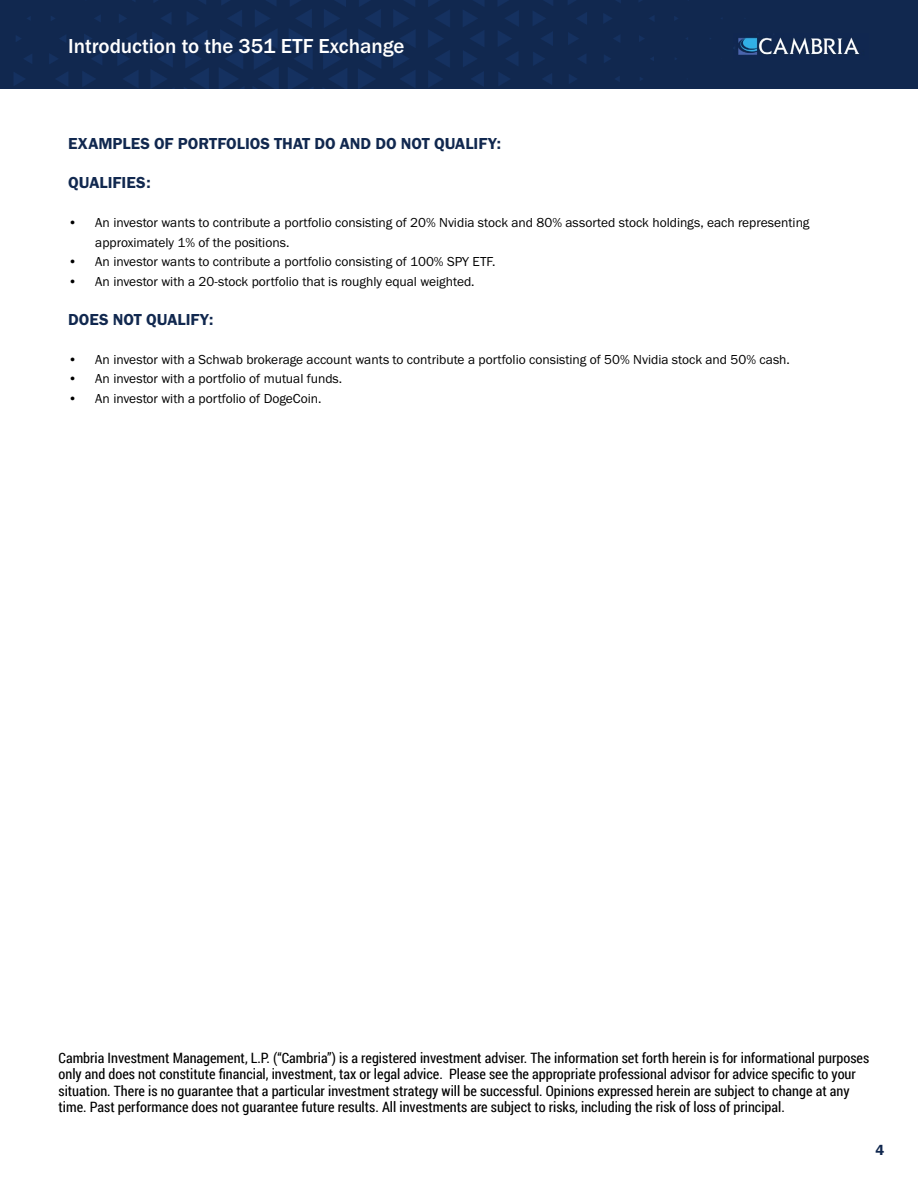
<style>
.page{position:relative;width:918px;height:1188px;background:#fff}
.page>*{position:absolute;margin:0;border:0;box-sizing:border-box;transform-origin:0 0}
.t1{font:500 21px "Franklin Gothic URW";color:#fff}
.t2{font:16.5px "Franklin Gothic URW Dem";color:#11284f}
.t3{font:15px "Franklin Gothic URW Dem";color:#11284f}
.t4{font:14.25px/16.5px "Roboto Condensed";color:#000}
.t5{font:13.5px/19.5px "Franklin Gothic URW Boo";color:#000}
</style>
<div class="page">
<img style="left:0;top:0;width:918px;height:88px">
<img style="left:733px;top:34px;width:136px;height:26px">
<h1 class="t1" style="left:68px;top:33px;width:338px">Introduction to the 351 ETF Exchange</h1>
<p class="t2" style="left:68px;top:134px;width:435px">EXAMPLES OF PORTFOLIOS THAT DO AND DO NOT QUALIFY:</p>
<p class="t2" style="left:68px;top:173px;width:84px">QUALIFIES:</p>
<p class="t5" style="left:95px;top:213px;width:716px;text-indent:-27px">• An investor wants to contribute a portfolio consisting of 20% Nvidia stock and 80% assorted stock holdings, each representing approximately 1% of the positions.</p>
<p class="t5" style="left:68px;top:252px;width:429px">• An investor wants to contribute a portfolio consisting of 100% SPY ETF.</p>
<p class="t5" style="left:68px;top:271px;width:408px">• An investor with a 20-stock portfolio that is roughly equal weighted.</p>
<p class="t2" style="left:68px;top:309px;width:147px">DOES NOT QUALIFY:</p>
<p class="t5" style="left:68px;top:349px;width:723px">• An investor with a Schwab brokerage account wants to contribute a portfolio consisting of 50% Nvidia stock and 50% cash.</p>
<p class="t5" style="left:68px;top:369px;width:276px">• An investor with a portfolio of mutual funds.</p>
<p class="t5" style="left:68px;top:388px;width:255px">• An investor with a portfolio of DogeCoin.</p>
<p class="t4" style="left:59px;top:1049px;width:812px">Cambria Investment Management, L.P. (“Cambria”) is a registered investment adviser. The information set forth herein is for informational purposes only and does not constitute financial, investment, tax or legal advice. Please see the appropriate professional advisor for advice specific to your situation. There is no guarantee that a particular investment strategy will be successful. Opinions expressed herein are subject to change at any time. Past performance does not guarantee future results. All investments are subject to risks, including the risk of loss of principal.</p>
<p class="t3" style="left:876px;top:1141px;width:10px">4</p>
</div>
